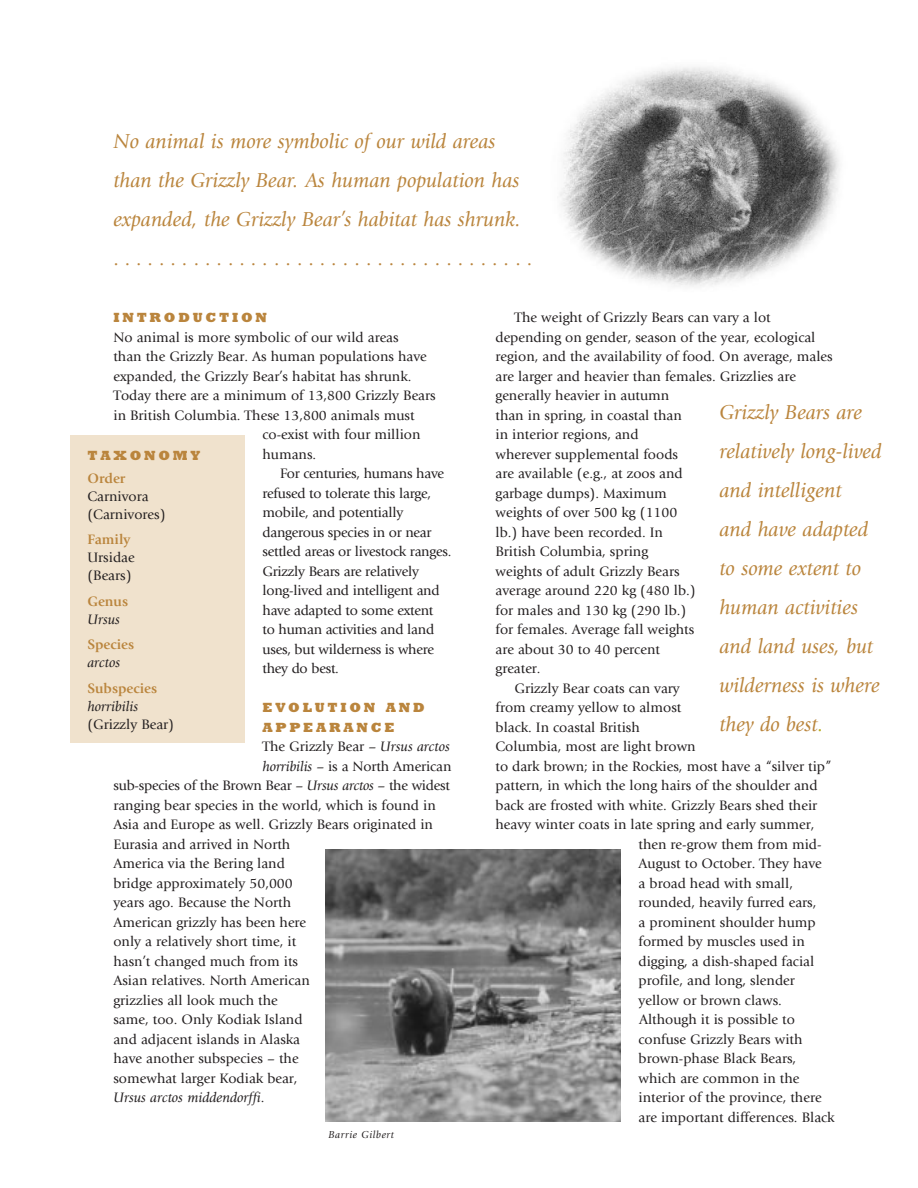
<style>
.page{position:relative;width:918px;height:1188px;background:#fff}
.page>*{position:absolute;margin:0;border:0;box-sizing:border-box;transform-origin:0 0}
.t1{font:italic 21px/39px "Giovanni";color:#ba853d}
.t2{font:21px "Giovanni";color:#ba853d}
.t3{font:14.25px/18px "Giovanni";color:#231f20}
.t4{font:italic 14.25px "Giovanni";color:#231f20}
.t5{font:700 14.25px "Giovanni";color:#ba853d}
.t6{font:800 13.5px/19.5px "Rockwell";letter-spacing:.205em;color:#ba853d}
.t7{font:italic 10.5px "Giovanni";letter-spacing:.055em;color:#231f20}
.s1{font-style:italic}
.s2{font-style:normal}
.s3{color:#b7ac1d}
</style>
<div class="page">
<div style="left:70px;top:436px;width:174px;height:307px;background:#f0e2cd"></div>
<img style="left:326px;top:850px;width:295px;height:272px">
<img style="left:560px;top:67px;width:280px;height:220px">
<h1 class="t1" style="left:113px;top:123px;width:409px">No animal is more symbolic of our wild areas than the Grizzly Bear. As human population has expanded, the Grizzly Bear’s habitat has shrunk.</h1>
<h1 class="t2" style="left:113px;top:250px;width:420px">. . . . . . .. . . . . . .. . . . . . .. . . . . . .. . . . . . .. .</h1>
<p class="t6" style="left:113px;top:309px;width:155px">INTRODUCTION</p>
<p class="t3" style="left:113px;top:329px;width:287px">No animal is more symbolic of our wild areas</p>
<p class="t3" style="left:113px;top:349px;width:315px">than the Grizzly Bear. As human populations have</p>
<p class="t3" style="left:113px;top:368px;width:300px">expanded, the Grizzly Bear’s habitat has shrunk.</p>
<p class="t3" style="left:113px;top:388px;width:324px">Today there are a minimum of 13,800 Grizzly Bears</p>
<p class="t3" style="left:113px;top:407px;width:303px">in British Columbia. These 13,800 animals must</p>
<p class="t3" style="left:262px;top:427px;width:160px">co-exist with four million</p>
<p class="t3" style="left:262px;top:446px;width:55px">humans.</p>
<p class="t3" style="left:280px;top:466px;width:166px">For centuries, humans have</p>
<p class="t3" style="left:262px;top:485px;width:170px">refused to tolerate this large,</p>
<p class="t3" style="left:262px;top:505px;width:142px">mobile, and potentially</p>
<p class="t3" style="left:262px;top:524px;width:171px">dangerous species in or near</p>
<p class="t3" style="left:262px;top:544px;width:190px">settled areas or livestock ranges.</p>
<p class="t3" style="left:262px;top:563px;width:158px">Grizzly Bears are relatively</p>
<p class="t3" style="left:262px;top:583px;width:179px">long-lived and intelligent and</p>
<p class="t3" style="left:262px;top:602px;width:172px">have adapted to some extent</p>
<p class="t3" style="left:262px;top:622px;width:173px">to human activities and land</p>
<p class="t3" style="left:262px;top:641px;width:173px">uses, but wilderness is where</p>
<p class="t3" style="left:262px;top:661px;width:78px">they do best.</p>
<p class="t6" style="left:262px;top:699px;width:164px">EVOLUTION AND<br>APPEARANCE</p>
<p class="t3" style="left:262px;top:739px;width:189px">The Grizzly Bear – <span class="s1">Ursus arctos</span></p>
<p class="t3" style="left:262px;top:758px;width:191px"><span class="s1">horribilis</span> – is a North American</p>
<p class="t3" style="left:113px;top:778px;width:338px">sub-species of the Brown Bear – <span class="s1">Ursus arctos</span> – the widest</p>
<p class="t3" style="left:113px;top:797px;width:324px">ranging bear species in the world, which is found in</p>
<p class="t3" style="left:113px;top:817px;width:321px">Asia and Europe as well. Grizzly Bears originated in</p>
<p class="t3" style="left:113px;top:836px;width:178px">Eurasia and arrived in North</p>
<p class="t3" style="left:113px;top:856px;width:173px">America via the Bering land</p>
<p class="t3" style="left:113px;top:875px;width:181px">bridge approximately 50,000</p>
<p class="t3" style="left:113px;top:895px;width:179px">years ago. Because the North</p>
<p class="t3" style="left:113px;top:914px;width:194px">American grizzly has been here</p>
<p class="t3" style="left:113px;top:934px;width:184px">only a relatively short time, it</p>
<p class="t3" style="left:113px;top:953px;width:186px">hasn’t changed much from its</p>
<p class="t3" style="left:113px;top:973px;width:198px">Asian relatives. North American</p>
<p class="t3" style="left:113px;top:992px;width:166px">grizzlies all look much the</p>
<p class="t3" style="left:113px;top:1012px;width:191px">same, too. Only Kodiak Island</p>
<p class="t3" style="left:113px;top:1031px;width:188px">and adjacent islands in Alaska</p>
<p class="t3" style="left:113px;top:1051px;width:187px">have another subspecies – the</p>
<p class="t3" style="left:113px;top:1070px;width:186px">somewhat larger Kodiak bear,</p>
<p class="t4" style="left:113px;top:1092px;width:153px">Ursus arctos middendorffi<span class="s2">.</span></p>
<p class="t6" style="left:87px;top:448px;width:114px">TAXONOMY</p>
<p class="t5" style="left:87px;top:473px;width:40px">Order</p>
<p class="t3" style="left:87px;top:488px;width:80px">Carnivora (Carnivores)</p>
<p class="t5" style="left:87px;top:534px;width:45px">Family</p>
<p class="t3" style="left:87px;top:550px;width:49px">Ursidae (Bears)</p>
<p class="t5" style="left:87px;top:596px;width:42px">Genus</p>
<p class="t4" style="left:87px;top:614px;width:34px">Ursus</p>
<p class="t5" style="left:87px;top:639px;width:48px">Species</p>
<p class="t4" style="left:87px;top:657px;width:34px">arctos</p>
<p class="t5" style="left:87px;top:683px;width:71px">Subspecies</p>
<p class="t4" style="left:87px;top:701px;width:52px">horribilis</p>
<p class="t3" style="left:87px;top:716px;width:88px">(Grizzly Bear)</p>
<p class="t7" style="left:328px;top:1131px;width:67px">Barrie Gilbert</p>
<p class="t3" style="left:515px;top:310px;width:258px">The weight of Grizzly Bears can vary a lot</p>
<p class="t3" style="left:496px;top:329px;width:321px">depending on gender, season of the year, ecological</p>
<p class="t3" style="left:496px;top:349px;width:339px">region, and the availability of food. On average, males</p>
<p class="t3" style="left:496px;top:368px;width:302px">are larger and heavier than females. Grizzlies are</p>
<p class="t3" style="left:496px;top:388px;width:175px">generally heavier in autumn</p>
<p class="t3" style="left:496px;top:407px;width:188px">than in spring, in coastal than</p>
<p class="t3" style="left:496px;top:427px;width:145px">in interior regions, and</p>
<p class="t3" style="left:496px;top:446px;width:184px">wherever supplemental foods</p>
<p class="t3" style="left:496px;top:466px;width:189px">are available (e.g., at zoos and</p>
<p class="t3" style="left:496px;top:485px;width:173px">garbage dumps). Maximum</p>
<p class="t3" style="left:496px;top:505px;width:183px">weights of over 500 kg (1100</p>
<p class="t3" style="left:496px;top:524px;width:169px">lb.) have been recorded. In</p>
<p class="t3" style="left:496px;top:544px;width:154px">British Columbia, spring</p>
<p class="t3" style="left:496px;top:563px;width:186px">weights of adult Grizzly Bears</p>
<p class="t3" style="left:496px;top:583px;width:202px">average around 220 kg (480 lb.)</p>
<p class="t3" style="left:496px;top:602px;width:192px">for males and 130 kg (290 lb.)</p>
<p class="t3" style="left:496px;top:622px;width:200px">for females. Average fall weights</p>
<p class="t3" style="left:496px;top:641px;width:166px">are about 30 to 40 percent</p>
<p class="t3" style="left:496px;top:661px;width:47px">greater.</p>
<p class="t3" style="left:515px;top:680px;width:167px">Grizzly Bear coats can vary</p>
<p class="t3" style="left:496px;top:700px;width:187px">from creamy yellow to almost</p>
<p class="t3" style="left:496px;top:719px;width:146px">black. In coastal British</p>
<p class="t3" style="left:496px;top:739px;width:202px">Columbia, most are light brown</p>
<p class="t3" style="left:496px;top:758px;width:337px">to dark brown; in the Rockies, most have a “silver tip”</p>
<p class="t3" style="left:496px;top:778px;width:324px">pattern, in which the long hairs of the shoulder and</p>
<p class="t3" style="left:496px;top:797px;width:323px">back are frosted with white. Grizzly Bears shed their</p>
<p class="t3" style="left:496px;top:817px;width:321px">heavy winter coats in late spring and early summer,</p>
<p class="t3" style="left:639px;top:836px;width:185px">then re-grow them from mid-</p>
<p class="t3" style="left:639px;top:856px;width:185px">August to October. They have</p>
<p class="t3" style="left:639px;top:875px;width:156px">a broad head with small,</p>
<p class="t3" style="left:639px;top:895px;width:179px">rounded, heavily furred ears,</p>
<p class="t3" style="left:639px;top:914px;width:179px">a prominent shoulder hump</p>
<p class="t3" style="left:639px;top:934px;width:168px">formed by muscles used in</p>
<p class="t3" style="left:639px;top:953px;width:177px">digging, a dish-shaped facial</p>
<p class="t3" style="left:639px;top:973px;width:158px">profile, and long, slender</p>
<p class="t3" style="left:639px;top:992px;width:145px">yellow or brown claws.</p>
<p class="t3" style="left:639px;top:1012px;width:157px">Although it is possible to</p>
<p class="t3" style="left:639px;top:1031px;width:165px">confuse Grizzly Bears with</p>
<p class="t3" style="left:639px;top:1051px;width:159px">brown-phase Black Bears,</p>
<p class="t3" style="left:639px;top:1070px;width:162px">which are common in the</p>
<p class="t3" style="left:639px;top:1090px;width:185px">interior of the province, there</p>
<p class="t3" style="left:639px;top:1109px;width:198px">are important differences. Black</p>
<h1 class="t1" style="left:719px;top:394px;width:164px">Grizzly Bears are relatively long-lived and intelligent<br>and have adapted to some extent to human activities and land uses, but wilderness is where they do best<span class="s3">.</span></h1>
</div>
